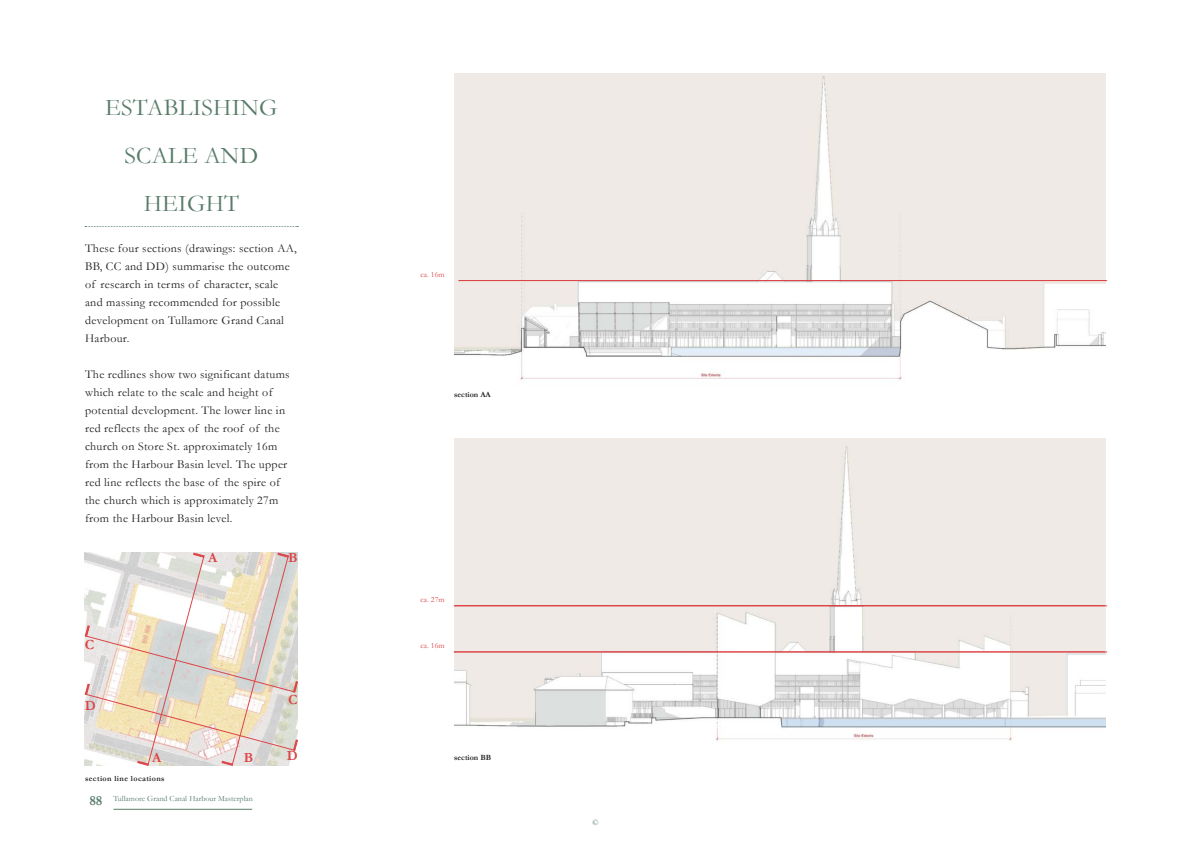
<style>
.page{position:relative;width:1191px;height:842px;background:#fff}
.page>*{position:absolute;margin:0;border:0;box-sizing:border-box;transform-origin:0 0}
.t1{font:24px/48px "Garamond";letter-spacing:.01em;color:#587c69;text-align:center}
.t2{font:700 14px "Garamond";color:#dc4548}
.t3{font:12px/18px "Garamond";letter-spacing:.025em;color:#221e1f}
.t4{font:8px "Garamond";color:#587c69}
.t5{font:700 8px "Garamond";letter-spacing:.05em;color:#221e1f}
.t6{font:700 8px "Garamond";color:#221e1f}
.t7{font:8px "Garamond";color:#dc4548}
.s1{font-weight:700;font-size:14px}
</style>
<div class="page">
<hr style="left:113px;top:809px;width:139px;height:1px;background:#587c69">
<svg style="left:85px;top:226px;width:213px;height:1px"></svg>
<img style="left:454px;top:74px;width:652px;height:306px">
<img style="left:454px;top:438px;width:652px;height:303px">
<svg style="left:454px;top:652px;width:652px;height:1px"></svg>
<svg style="left:459px;top:280px;width:647px;height:1px"></svg>
<svg style="left:454px;top:606px;width:652px;height:1px"></svg>
<svg style="left:85px;top:553px;width:213px;height:213px"></svg>
<h1 class="t1" style="left:105px;top:86px;width:174px">ESTABLISHING<br>SCALE AND<br>HEIGHT</h1>
<p class="t3" style="left:85px;top:241px;width:213px">These four sections (drawings: section AA, BB, CC and DD) summarise the outcome of research in terms of character, scale and massing recommended for possible development on Tullamore Grand Canal Harbour.</p>
<p class="t3" style="left:85px;top:367px;width:206px">The redlines show two significant datums which relate to the scale and height of potential development. The lower line in red reflects the apex of the roof of the church on Store St. approximately 16m from the Harbour Basin level. The upper red line reflects the base of the spire of the church which is approximately 27m from the Harbour Basin level.</p>
<p class="t2" style="left:85px;top:639px;width:11px">C</p>
<p class="t2" style="left:85px;top:700px;width:12px">D</p>
<p class="t2" style="left:208px;top:552px;width:11px">A</p>
<p class="t2" style="left:288px;top:552px;width:11px">B</p>
<p class="t2" style="left:288px;top:694px;width:11px">C</p>
<p class="t2" style="left:152px;top:753px;width:11px">A</p>
<p class="t2" style="left:244px;top:753px;width:11px">B</p>
<p class="t2" style="left:287px;top:750px;width:12px">D</p>
<p class="t5" style="left:85px;top:775px;width:81px">section line locations</p>
<p class="t4" style="left:89px;top:796px;width:165px"><span class="s1">88</span> Tullamore Grand Canal Harbour Masterplan</p>
<p class="t7" style="left:420px;top:271px;width:26px">ca. 16m</p>
<p class="t6" style="left:454px;top:391px;width:38px">section AA</p>
<p class="t7" style="left:420px;top:597px;width:26px">ca. 27m</p>
<p class="t7" style="left:420px;top:642px;width:26px">ca. 16m</p>
<p class="t6" style="left:454px;top:754px;width:39px">section BB</p>
<p class="t4" style="left:592px;top:817px;width:8px">©</p>
</div>
